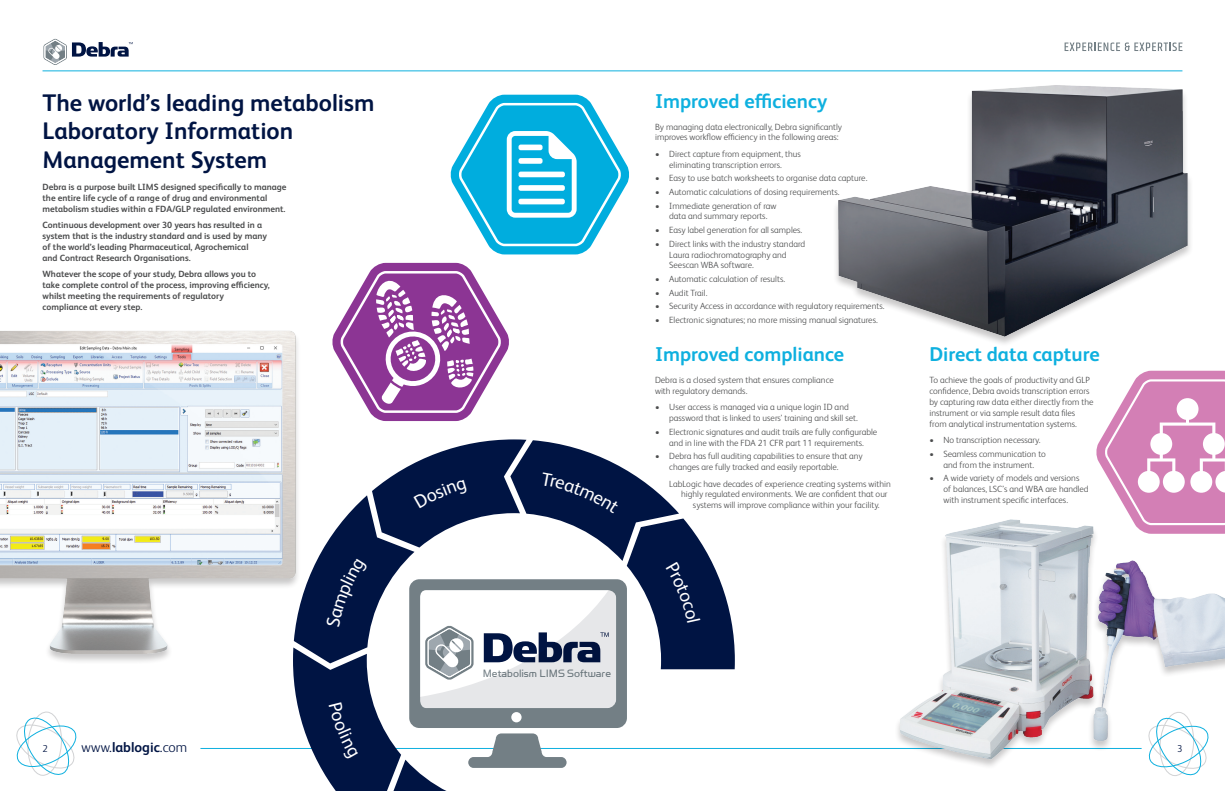
<style>
.page{position:relative;width:1225px;height:791px;background:#fff}
.page>*{position:absolute;margin:0;border:0;box-sizing:border-box;transform-origin:0 0}
.t1{font:700 24px/28.8px "FS Albert Pro";color:#001443}
.t2{font:700 20px "FS Albert Pro";color:#0eb0df}
.t3{font:300 14px "FS Albert Pro";letter-spacing:.005em;color:#001443}
.t4{font:12px "Simian Display Orangutan";color:#737f85}
.t5{font:300 10px "FS Albert Pro";color:#001443}
.t6{font:300 9px/10.8px "FS Albert Pro";color:#4b4c4d}
.t7{font:700 9px/10.8px "FS Albert Pro";color:#4b4c4d}
.s1{font-weight:700}
</style>
<div class="page">
<hr style="left:43px;top:70px;width:1139px;height:1px;background:#0eb0df">
<hr style="left:200px;top:748px;width:941px;height:1px;background:#0eb0df">
<svg style="left:16px;top:711px;width:61px;height:65px"></svg>
<svg style="left:1165px;top:769px;width:35px;height:7px"></svg>
<svg style="left:1064px;top:43px;width:118px;height:8px"></svg>
<svg style="left:43px;top:39px;width:90px;height:26px"></svg>
<svg style="left:450px;top:95px;width:179px;height:159px"></svg>
<div style="left:518px;top:145px;width:24px;height:5px;background:#fff;border-radius:2px"></div>
<div style="left:518px;top:158px;width:24px;height:6px;background:#fff;border-radius:2px"></div>
<div style="left:518px;top:172px;width:47px;height:5px;background:#fff;border-radius:2px"></div>
<div style="left:518px;top:185px;width:47px;height:6px;background:#fff;border-radius:2px"></div>
<div style="left:518px;top:199px;width:47px;height:5px;background:#fff;border-radius:2px"></div>
<svg style="left:1096px;top:371px;width:129px;height:142px"></svg>
<svg style="left:332px;top:263px;width:177px;height:158px"></svg>
<img style="left:0;top:331px;width:298px;height:331px">
<img style="left:836px;top:85px;width:355px;height:259px">
<img style="left:897px;top:513px;width:328px;height:256px">
<svg style="left:293px;top:439px;width:442px;height:352px"></svg>
<p class="t1" style="left:43px;top:87px;width:333px">The world’s leading metabolism<br>Laboratory Information<br>Management System</p>
<p class="t7" style="left:43px;top:181px;width:245px">Debra is a purpose built LIMS designed specifically to manage the entire life cycle of a range of drug and environmental metabolism studies within a FDA/GLP regulated environment.</p>
<p class="t7" style="left:43px;top:219px;width:226px">Continuous development over 30 years has resulted in a system that is the industry standard and is used by many of the world’s leading Pharmaceutical, Agrochemical<br>and Contract Research Organisations.</p>
<p class="t7" style="left:43px;top:268px;width:229px">Whatever the scope of your study, Debra allows you to take complete control of the process, improving efficiency, whilst meeting the requirements of regulatory compliance at every step.</p>
<p class="t2" style="left:655px;top:87px;width:174px">Improved efficiency</p>
<p class="t6" style="left:655px;top:121px;width:189px">By managing data electronically, Debra significantly improves workflow efficiency in the following areas:</p>
<p class="t6" style="left:655px;top:148px;width:147px;text-align:center">• Direct capture from equipment, thus eliminating transcription errors.</p>
<p class="t6" style="left:655px;top:172px;width:214px">• Easy to use batch worksheets to organise data capture.</p>
<p class="t6" style="left:655px;top:186px;width:186px">• Automatic calculations of dosing requirements.</p>
<p class="t6" style="left:655px;top:200px;width:123px;text-align:center">• Immediate generation of raw data and summary reports.</p>
<p class="t6" style="left:655px;top:224px;width:149px">• Easy label generation for all samples.</p>
<p class="t6" style="left:669px;top:238px;width:138px;text-indent:-14px">• Direct links with the industry standard<br>Laura radiochromatography and<br>Seescan WBA software.</p>
<p class="t6" style="left:655px;top:273px;width:132px">• Automatic calculation of results.</p>
<p class="t6" style="left:655px;top:287px;width:54px">• Audit Trail.</p>
<p class="t6" style="left:655px;top:300px;width:231px">• Security Access in accordance with regulatory requirements.</p>
<p class="t6" style="left:655px;top:314px;width:224px">• Electronic signatures; no more missing manual signatures.</p>
<p class="t2" style="left:655px;top:340px;width:191px">Improved compliance</p>
<p class="t6" style="left:655px;top:374px;width:180px">Debra is a closed system that ensures compliance with regulatory demands.</p>
<p class="t6" style="left:669px;top:401px;width:190px;text-indent:-14px">• User access is managed via a unique login ID and password that is linked to users’ training and skill set.</p>
<p class="t6" style="left:655px;top:426px;width:224px;text-align:center">• Electronic signatures and audit trails are fully configurable and in line with the FDA 21 CFR part 11 requirements.</p>
<p class="t6" style="left:669px;top:450px;width:195px;text-indent:-14px">• Debra has full auditing capabilities to ensure that any changes are fully tracked and easily reportable.</p>
<p class="t6" style="left:669px;top:478px;width:223px">LabLogic have decades of experience creating systems within</p>
<p class="t6" style="left:681px;top:488px;width:208px">highly regulated environments. We are confident that our</p>
<p class="t6" style="left:693px;top:499px;width:188px">systems will improve compliance within your facility.</p>
<p class="t2" style="left:929px;top:340px;width:172px">Direct data capture</p>
<p class="t6" style="left:929px;top:374px;width:166px">To achieve the goals of productivity and GLP confidence, Debra avoids transcription errors by capturing raw data either directly from the instrument or via sample result data files from analytical instrumentation systems.</p>
<p class="t6" style="left:929px;top:434px;width:113px">• No transcription necessary.</p>
<p class="t6" style="left:929px;top:448px;width:118px;text-align:center">• Seamless communication to and from the instrument.</p>
<p class="t6" style="left:943px;top:472px;width:147px;text-indent:-14px">• A wide variety of models and versions of balances, LSC’s and WBA are handled with instrument specific interfaces.</p>
<p class="t4" style="left:483px;top:667px;width:130px">Metabolism LIMS Software</p>
<p class="t5" style="left:43px;top:741px;width:7px">2</p>
<p class="t3" style="left:82px;top:737px;width:107px">www.<span class="s1">lablogic</span>.com</p>
<p class="t5" style="left:1177px;top:742px;width:7px">3</p>
</div>
